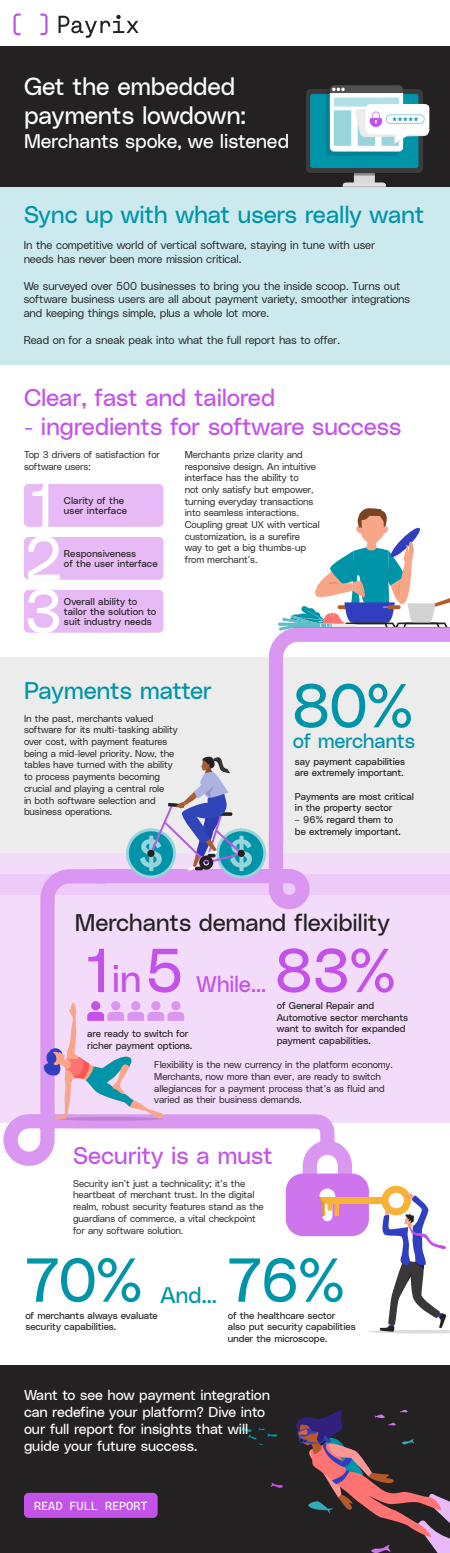
<style>
.page{position:relative;width:450px;height:1553px;background:#fff}
.page>*{position:absolute;margin:0;border:0;box-sizing:border-box;transform-origin:0 0}
.t1{font:61.5px "Poly Sans Neutral";color:#0094a8}
.t2{font:61.5px "Poly Sans Neutral";color:#c252e8}
.t3{font:61.5px/52.9px "Poly Sans Neutral";color:#fff}
.t4{font:24.6px/29.5px "Poly Sans Neutral";letter-spacing:-.01em;color:#fff}
.t5{font:24px "Poly Sans Neutral";letter-spacing:-.01em;color:#c252e8}
.t6{font:24px "Poly Sans Neutral";letter-spacing:-.01em;color:#0094a8}
.t7{font:24px "Poly Sans Neutral";letter-spacing:-.01em;color:#232122}
.t8{font:22.42px "Poly Sans Neutral";letter-spacing:-.01em;color:#c252e8}
.t9{font:22.42px "Poly Sans Neutral";color:#0094a8}
.t10{font:20.25px "Poly Sans Neutral";letter-spacing:-.015em;color:#0094a8}
.t11{font:19.58px "Poly Sans Neutral";letter-spacing:-.01em;color:#fff}
.t12{font:14.25px/17.1px "Poly Sans Neutral";letter-spacing:-.01em;color:#fff}
.t13{font:11.7px "Poly Sans Neutral Mono";color:#fff}
.t14{font:11.25px/13.5px "Poly Sans Slim";letter-spacing:-.01em;color:#232122}
.t15{font:9.75px/11.7px "Poly Sans Slim";letter-spacing:-.01em;color:#232122}
.t16{font:9.75px/11.7px "Poly Sans Neutral";letter-spacing:-.01em;color:#232122}
.s1{font-size:37.5px}
</style>
<div class="page">
<svg style="left:282px;top:508px;width:168px;height:112px"></svg>
<div style="left:0;top:46px;width:450px;height:141px;background:#232122"></div>
<div style="left:0;top:657px;width:450px;height:250px;background:#ececec"></div>
<div style="left:0;top:187px;width:450px;height:177px;background:#cceaee"></div>
<img style="left:306px;top:85px;width:123px;height:102px">
<div style="left:24px;top:484px;width:140px;height:43px;background:#e7baf6;border-radius:4px"></div>
<div style="left:24px;top:537px;width:140px;height:43px;background:#e7baf6;border-radius:4px"></div>
<div style="left:24px;top:590px;width:140px;height:43px;background:#e7baf6;border-radius:4px"></div>
<svg style="left:14px;top:14px;width:7px;height:21px"></svg>
<svg style="left:40px;top:14px;width:8px;height:21px"></svg>
<svg style="left:59px;top:15px;width:80px;height:23px"></svg>
<div style="left:0;top:874px;width:450px;height:248px;background:#f3dcfa"></div>
<div style="left:0;top:874px;width:450px;height:20px;background:#edcbf8"></div>
<div style="left:0;top:853px;width:450px;height:21px;background:#f3dcfa"></div>
<svg style="left:268px;top:620px;width:182px;height:136px"></svg>
<svg style="left:0;top:869px;width:82px;height:297px"></svg>
<svg style="left:82px;top:756px;width:235px;height:154px"></svg>
<div style="left:0;top:1365px;width:450px;height:187px;background:#232122"></div>
<svg style="left:241px;top:1427px;width:37px;height:18px"></svg>
<svg style="left:270px;top:1482px;width:13px;height:6px"></svg>
<svg style="left:296px;top:1409px;width:154px;height:143px"></svg>
<div style="left:24px;top:1492px;width:134px;height:25px;background:#c252e8;border-radius:5px"></div>
<div style="left:286px;top:1173px;width:83px;height:63px;background:#ce74ed;border-radius:17px"></div>
<div style="left:314px;top:1197px;width:73px;height:7px;background:#f8b237;border-radius:4px"></div>
<svg style="left:369px;top:1185px;width:81px;height:148px"></svg>
<svg style="left:44px;top:1001px;width:315px;height:220px"></svg>
<h2 class="t4" style="left:24px;top:70px;width:224px">Get the embedded payments lowdown:</h2>
<h3 class="t11" style="left:24px;top:126px;width:267px">Merchants spoke, we listened</h3>
<h3 class="t6" style="left:24px;top:196px;width:402px">Sync up with what users really want</h3>
<p class="t14" style="left:24px;top:238px;width:353px">In the competitive world of vertical software, staying in tune with user needs has never been more mission critical.</p>
<p class="t14" style="left:24px;top:278px;width:388px">We surveyed over 500 businesses to bring you the inside scoop. Turns out software business users are all about payment variety, smoother integrations and keeping things simple, plus a whole lot more.</p>
<p class="t14" style="left:24px;top:332px;width:318px">Read on for a sneak peak into what the full report has to offer.</p>
<h3 class="t5" style="left:24px;top:380px;width:253px">Clear, fast and tailored</h3>
<h3 class="t5" style="left:24px;top:409px;width:379px">- ingredients for software success</h3>
<p class="t15" style="left:24px;top:448px;width:138px">Top 3 drivers of satisfaction for software users:</p>
<h1 class="t3" style="left:24px;top:474px;width:41px">1<br>2<br>3</h1>
<p class="t16" style="left:64px;top:495px;width:65px;line-height:9.8px">Clarity of the user interface</p>
<p class="t16" style="left:64px;top:548px;width:95px;line-height:9.8px">Responsiveness<br>of the user interface</p>
<p class="t16" style="left:64px;top:596px;width:94px;line-height:9.8px">Overall ability to tailor the solution to suit industry needs</p>
<p class="t15" style="left:185px;top:448px;width:137px">Merchants prize clarity and responsive design. An intuitive interface has the ability to<br>not only satisfy but empower, turning everyday transactions into seamless interactions.<br>Coupling great UX with vertical customization, is a surefire<br>way to get a big thumbs-up from merchant’s.</p>
<h3 class="t6" style="left:24px;top:672px;width:190px">Payments matter</h3>
<p class="t15" style="left:24px;top:711px;width:155px">In the past, merchants valued software for its multi-tasking ability over cost, with payment features being a mid-level priority. Now, the tables have turned with the ability to process payments becoming crucial and playing a central role<br>in both software selection and business operations.</p>
<h1 class="t1" style="left:291px;top:660px;width:124px">80%</h1>
<h3 class="t10" style="left:293px;top:725px;width:124px">of merchants</h3>
<p class="t16" style="left:295px;top:754px;width:112px">say payment capabilities are extremely important.</p>
<p class="t16" style="left:295px;top:789px;width:121px">Payments are most critical in the property sector</p>
<p class="t16" style="left:295px;top:813px;width:107px">– 96% regard them to be extremely important.</p>
<h3 class="t7" style="left:75px;top:905px;width:316px">Merchants demand flexibility</h3>
<h1 class="t2" style="left:87px;top:924px;width:98px">1<span class="s1">in</span> 5</h1>
<h1 class="t2" style="left:274px;top:924px;width:124px">83%</h1>
<h3 class="t8" style="left:196px;top:967px;width:72px">While…</h3>
<p class="t16" style="left:87px;top:1027px;width:107px">are ready to switch for richer payment options.</p>
<p class="t16" style="left:277px;top:999px;width:133px">of General Repair and<br>Automotive sector merchants want to switch for expanded payment capabilities.</p>
<p class="t15" style="left:154px;top:1058px;width:240px">Flexibility is the new currency in the platform economy.<br>Merchants, now more than ever, are ready to switch allegiances for a payment process that’s as fluid and varied as their business demands.</p>
<h3 class="t5" style="left:73px;top:1137px;width:201px">Security is a must</h3>
<p class="t15" style="left:73px;top:1176px;width:192px">Security isn’t just a technicality; it’s the heartbeat of merchant trust. In the digital realm, robust security features stand as the guardians of commerce, a vital checkpoint for any software solution.</p>
<h1 class="t1" style="left:24px;top:1234px;width:121px">70%</h1>
<h3 class="t9" style="left:160px;top:1278px;width:58px">And…</h3>
<p class="t16" style="left:25px;top:1308px;width:134px">of merchants always evaluate security capabilities.</p>
<h1 class="t1" style="left:226px;top:1234px;width:121px">76%</h1>
<p class="t16" style="left:228px;top:1308px;width:129px">of the healthcare sector also put security capabilities under the microscope.</p>
<h3 class="t12" style="left:24px;top:1385px;width:247px">Want to see how payment integration can redefine your platform? Dive into our full report for insights that will guide your future success.</h3>
<p class="t13" style="left:34px;top:1497px;width:115px">READ FULL REPORT</p>
</div>
